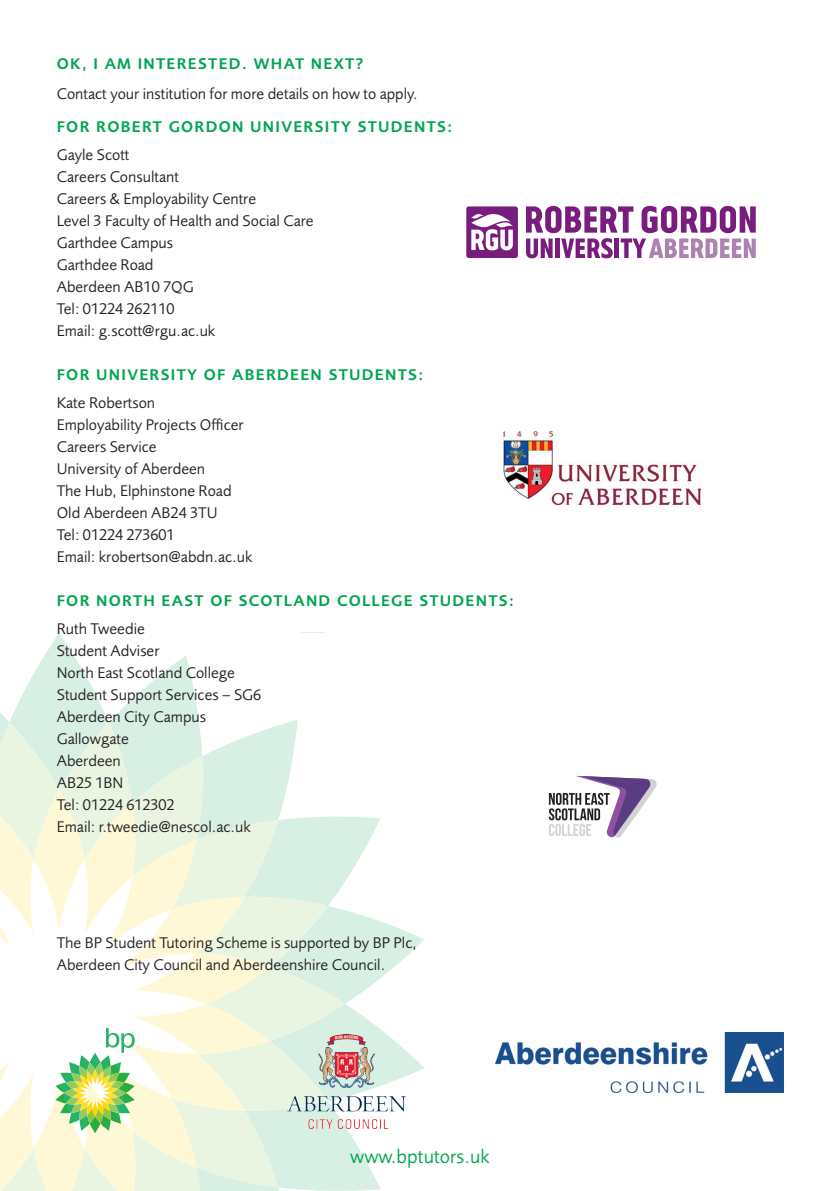
<style>
.page{position:relative;width:840px;height:1191px;background:#fff}
.page>*{position:absolute;margin:0;border:0;box-sizing:border-box;transform-origin:0 0}
.t1{font:20px "Foundry Sans";color:#00a54f}
.Paragraph_Style_1{font:16px "Foundry Sans";color:#231f20}
.Paragraph_Style_1-2{font:600 16px "Foundry Sans";letter-spacing:.08em;color:#00a54f}
</style>
<div class="page">
<svg style="left:0;top:633px;width:424px;height:558px"></svg>
<svg style="left:526px;top:206px;width:229px;height:52px"></svg>
<div style="left:466px;top:206px;width:51px;height:52px;background:#781d7d;border-radius:3px"></div>
<svg style="left:471px;top:214px;width:41px;height:36px"></svg>
<svg style="left:548px;top:776px;width:109px;height:62px"></svg>
<img style="left:503px;top:431px;width:197px;height:74px">
<img style="left:495px;top:1032px;width:288px;height:60px">
<img style="left:287px;top:1034px;width:118px;height:94px">
<p class="Paragraph_Style_1-2" style="left:57px;top:54px;width:308px">OK, I AM INTERESTED. WHAT NEXT?</p>
<p class="Paragraph_Style_1" style="left:57px;top:84px;width:362px">Contact your institution for more details on how to apply.</p>
<p class="Paragraph_Style_1-2" style="left:57px;top:117px;width:397px">FOR ROBERT GORDON UNIVERSITY STUDENTS:</p>
<p class="Paragraph_Style_1" style="left:57px;top:145px;width:74px">Gayle Scott</p>
<p class="Paragraph_Style_1" style="left:57px;top:167px;width:124px">Careers Consultant</p>
<p class="Paragraph_Style_1" style="left:57px;top:189px;width:201px">Careers &amp; Employability Centre</p>
<p class="Paragraph_Style_1" style="left:57px;top:211px;width:258px">Level 3 Faculty of Health and Social Care</p>
<p class="Paragraph_Style_1" style="left:57px;top:233px;width:118px">Garthdee Campus</p>
<p class="Paragraph_Style_1" style="left:57px;top:255px;width:98px">Garthdee Road</p>
<p class="Paragraph_Style_1" style="left:57px;top:277px;width:138px">Aberdeen AB10 7QG</p>
<p class="Paragraph_Style_1" style="left:57px;top:299px;width:119px">Tel: 01224 262110</p>
<p class="Paragraph_Style_1" style="left:57px;top:321px;width:160px">Email: g.scott@rgu.ac.uk</p>
<p class="Paragraph_Style_1-2" style="left:57px;top:366px;width:368px">FOR UNIVERSITY OF ABERDEEN STUDENTS:</p>
<p class="Paragraph_Style_1" style="left:57px;top:393px;width:100px">Kate Robertson</p>
<p class="Paragraph_Style_1" style="left:57px;top:415px;width:188px">Employability Projects Officer</p>
<p class="Paragraph_Style_1" style="left:57px;top:437px;width:101px">Careers Service</p>
<p class="Paragraph_Style_1" style="left:57px;top:459px;width:150px">University of Aberdeen</p>
<p class="Paragraph_Style_1" style="left:57px;top:481px;width:176px">The Hub, Elphinstone Road</p>
<p class="Paragraph_Style_1" style="left:57px;top:503px;width:162px">Old Aberdeen AB24 3TU</p>
<p class="Paragraph_Style_1" style="left:57px;top:525px;width:119px">Tel: 01224 273601</p>
<p class="Paragraph_Style_1" style="left:57px;top:547px;width:197px">Email: krobertson@abdn.ac.uk</p>
<p class="Paragraph_Style_1-2" style="left:57px;top:591px;width:458px">FOR NORTH EAST OF SCOTLAND COLLEGE STUDENTS:</p>
<p class="Paragraph_Style_1" style="left:57px;top:619px;width:90px">Ruth Tweedie</p>
<p class="Paragraph_Style_1" style="left:57px;top:641px;width:104px">Student Adviser</p>
<p class="Paragraph_Style_1" style="left:57px;top:663px;width:179px">North East Scotland College</p>
<p class="Paragraph_Style_1" style="left:57px;top:685px;width:206px">Student Support Services – SG6</p>
<p class="Paragraph_Style_1" style="left:57px;top:707px;width:151px">Aberdeen City Campus</p>
<p class="Paragraph_Style_1" style="left:57px;top:729px;width:73px">Gallowgate</p>
<p class="Paragraph_Style_1" style="left:57px;top:751px;width:66px">Aberdeen</p>
<p class="Paragraph_Style_1" style="left:57px;top:773px;width:68px">AB25 1BN</p>
<p class="Paragraph_Style_1" style="left:57px;top:795px;width:119px">Tel: 01224 612302</p>
<p class="Paragraph_Style_1" style="left:57px;top:817px;width:195px">Email: r.tweedie@nescol.ac.uk</p>
<p class="Paragraph_Style_1" style="left:57px;top:933px;width:361px">The BP Student Tutoring Scheme is supported by BP Plc,</p>
<p class="Paragraph_Style_1" style="left:57px;top:955px;width:330px">Aberdeen City Council and Aberdeenshire Council.</p>
<p class="t1" style="left:350px;top:1144px;width:141px">www.bptutors.uk</p>
</div>
